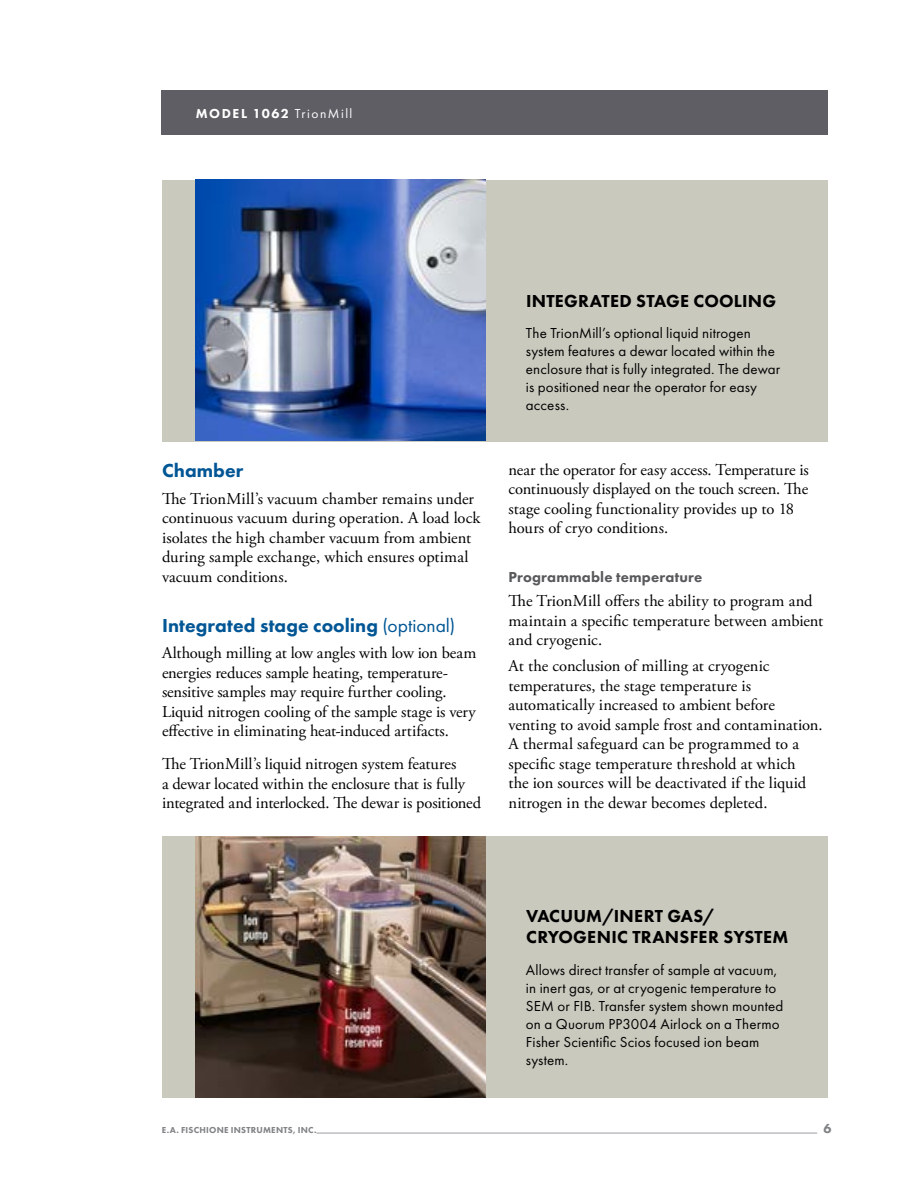
<style>
.page{position:relative;width:918px;height:1188px;background:#fff}
.page>*{position:absolute;margin:0;border:0;box-sizing:border-box;transform-origin:0 0}
.t1{font:800 19.5px "Futura PT";letter-spacing:.005em;color:#005695}
.t2{font:800 18px/21.6px "Futura PT";letter-spacing:.01em;color:#000}
.t3{font:16.5px/19.5px "Adobe Garamond Pro";color:#000}
.t4{font:15px/18px "Futura PT";letter-spacing:.01em;color:#000}
.t5{font:800 15px "Futura PT";letter-spacing:.01em;color:#58595b}
.t6{font:800 13.5px "Futura PT";letter-spacing:.115em;color:#fff}
.t7{font:800 13.5px "Futura PT";color:#808285}
.t8{font:800 9px "Futura PT";letter-spacing:.025em;color:#808285}
.s1{font-weight:400}
</style>
<div class="page">
<hr style="left:316px;top:1132px;width:501px;height:2px;background:#bcbec0">
<div style="left:162px;top:90px;width:666px;height:45px;background:#5f5e65"></div>
<div style="left:162px;top:837px;width:666px;height:261px;background:#cac9be"></div>
<img style="left:196px;top:837px;width:290px;height:261px">
<div style="left:162px;top:180px;width:666px;height:261px;background:#cac9be"></div>
<img style="left:196px;top:180px;width:290px;height:261px">
<p class="t6" style="left:196px;top:105px;width:158px">MODEL 1062 <span class="s1">TrionMill</span></p>
<p class="t1" style="left:162px;top:459px;width:83px">Chamber</p>
<p class="t3" style="left:162px;top:489px;width:320px">The TrionMill’s vacuum chamber remains under continuous vacuum during operation. A load lock isolates the high chamber vacuum from ambient during sample exchange, which ensures optimal vacuum conditions.</p>
<p class="t1" style="left:162px;top:613px;width:295px">Integrated stage cooling <span class="s1">(optional)</span></p>
<p class="t3" style="left:162px;top:644px;width:316px">Although milling at low angles with low ion beam energies reduces sample heating, temperature&shy;sensitive samples may require further cooling.<br>Liquid nitrogen cooling of the sample stage is very effective in eliminating heat-induced artifacts.</p>
<p class="t3" style="left:162px;top:755px;width:321px">The TrionMill’s liquid nitrogen system features<br>a dewar located within the enclosure that is fully integrated and interlocked. The dewar is positioned</p>
<p class="t2" style="left:526px;top:290px;width:252px">INTEGRATED STAGE COOLING</p>
<p class="t4" style="left:526px;top:324px;width:256px">The TrionMill’s optional liquid nitrogen system features a dewar located within the enclosure that is fully integrated. The dewar is positioned near the operator for easy access.</p>
<p class="t3" style="left:508px;top:460px;width:302px">near the operator for easy access. Temperature is continuously displayed on the touch screen. The stage cooling functionality provides up to 18 hours of cryo conditions.</p>
<p class="t5" style="left:508px;top:568px;width:195px">Programmable temperature</p>
<p class="t3" style="left:508px;top:592px;width:316px">The TrionMill offers the ability to program and maintain a specific temperature between ambient and cryogenic.</p>
<p class="t3" style="left:508px;top:657px;width:316px">At the conclusion of milling at cryogenic temperatures, the stage temperature is automatically increased to ambient before venting to avoid sample frost and contamination.<br>A thermal safeguard can be programmed to a specific stage temperature threshold at which<br>the ion sources will be deactivated if the liquid nitrogen in the dewar becomes depleted.</p>
<p class="t2" style="left:526px;top:905px;width:264px">VACUUM/INERT GAS/<br>CRYOGENIC TRANSFER SYSTEM</p>
<p class="t4" style="left:526px;top:961px;width:259px">Allows direct transfer of sample at vacuum, in inert gas, or at cryogenic temperature to SEM or FIB. Transfer system shown mounted on a Quorum PP3004 Airlock on a Thermo Fisher Scientific Scios focused ion beam system.</p>
<p class="t8" style="left:162px;top:1124px;width:156px">E.A. FISCHIONE INSTRUMENTS, INC.</p>
<p class="t7" style="left:824px;top:1120px;width:10px">6</p>
</div>
